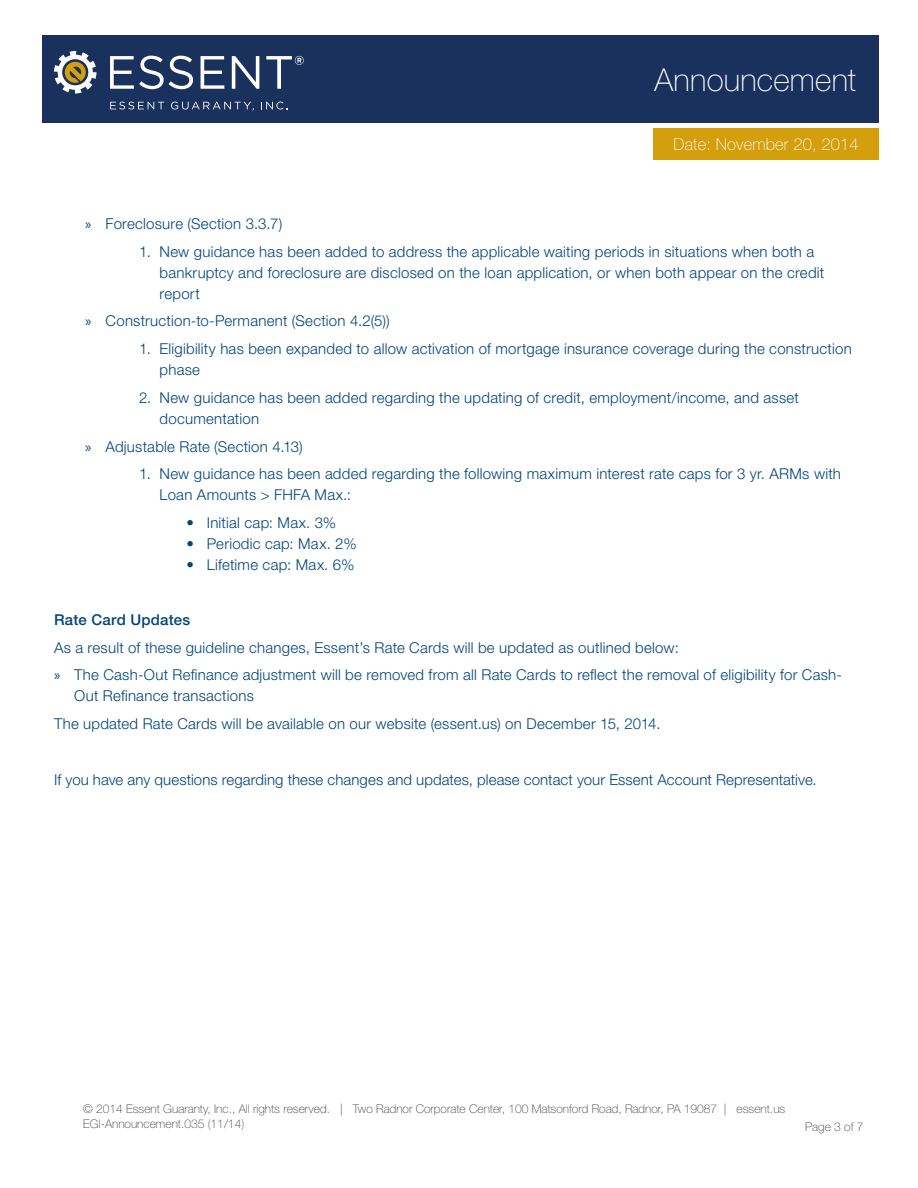
<style>
.page{position:relative;width:918px;height:1188px;background:#fff}
.page>*{position:absolute;margin:0;border:0;box-sizing:border-box;transform-origin:0 0}
.t1{font:100 31.5px "Helvetica Neue LT Std";letter-spacing:.005em;color:#fff}
.t2{font:100 16.5px "Helvetica Neue LT Std";letter-spacing:.01em;color:#fff}
.t3{font:300 15px/21px "Helvetica Neue LT Std";letter-spacing:.015em;color:#00447b}
.t4{font:500 15px "Helvetica Neue LT Std";letter-spacing:.015em;color:#00447b}
.t5{font:100 12px/14.4px "Helvetica Neue LT Std";color:#3e3e3f}
.s1{font-family:"Myriad Pro";font-weight:400}
</style>
<div class="page">
<div style="left:42px;top:36px;width:837px;height:87px;background:#1a305d"></div>
<div style="left:653px;top:129px;width:226px;height:31px;background:#d49f0c"></div>
<svg style="left:110px;top:56px;width:83px;height:33px"></svg>
<svg style="left:201px;top:56px;width:23px;height:33px"></svg>
<svg style="left:232px;top:56px;width:27px;height:33px"></svg>
<svg style="left:54px;top:51px;width:43px;height:43px"></svg>
<svg style="left:110px;top:102px;width:54px;height:7px"></svg>
<svg style="left:171px;top:102px;width:83px;height:9px"></svg>
<svg style="left:261px;top:102px;width:27px;height:8px"></svg>
<svg style="left:266px;top:56px;width:38px;height:33px"></svg>
<p class="t1" style="left:654px;top:61px;width:203px">Announcement</p>
<p class="t2" style="left:674px;top:135px;width:187px">Date: November 20, 2014</p>
<p class="t3" style="left:85px;top:213px;width:199px"><span class="s1">»</span> Foreclosure (Section 3.3.7)</p>
<p class="t3" style="left:160px;top:240px;width:666px;text-indent:-20px">1. New guidance has been added to address the applicable waiting periods in situations when both a bankruptcy and foreclosure are disclosed on the loan application, or when both appear on the credit report</p>
<p class="t3" style="left:85px;top:310px;width:306px"><span class="s1">»</span> Construction-to-Permanent (Section 4.2(5))</p>
<p class="t3" style="left:160px;top:338px;width:694px;text-indent:-20px">1. Eligibility has been expanded to allow activation of mortgage insurance coverage during the construction phase</p>
<p class="t3" style="left:160px;top:387px;width:641px;text-indent:-20px">2. New guidance has been added regarding the updating of credit, employment/income, and asset documentation</p>
<p class="t3" style="left:85px;top:435px;width:219px"><span class="s1">»</span> Adjustable Rate (Section 4.13)</p>
<p class="t3" style="left:160px;top:463px;width:683px;text-indent:-20px">1. New guidance has been added regarding the following maximum interest rate caps for 3 yr. ARMs with<br>Loan Amounts &gt; FHFA Max.:</p>
<p class="t3" style="left:187px;top:512px;width:151px">• Initial cap: Max. 3%</p>
<p class="t3" style="left:187px;top:533px;width:172px">• Periodic cap: Max. 2%</p>
<p class="t3" style="left:187px;top:554px;width:169px">• Lifetime cap: Max. 6%</p>
<p class="t4" style="left:54px;top:611px;width:138px">Rate Card Updates</p>
<p class="t3" style="left:54px;top:637px;width:626px">As a result of these guideline changes, Essent’s Rate Cards will be updated as outlined below:</p>
<p class="t3" style="left:74px;top:664px;width:769px;text-indent:-20px"><span class="s1">»</span> The Cash-Out Refinance adjustment will be removed from all Rate Cards to reflect the removal of eligibility for Cash-<br>Out Refinance transactions</p>
<p class="t3" style="left:54px;top:713px;width:608px">The updated Rate Cards will be available on our website (essent.us) on December 15, 2014.</p>
<p class="t3" style="left:54px;top:769px;width:764px">If you have any questions regarding these changes and updates, please contact your Essent Account Representative.</p>
<p class="t5" style="left:83px;top:1102px;width:704px">© 2014 Essent Guaranty, Inc., All rights reserved. | Two Radnor Corporate Center, 100 Matsonford Road, Radnor, PA 19087 | essent.us<br>EGI-Announcement.035 (11/14)</p>
<p class="t5" style="left:805px;top:1120px;width:60px">Page 3 of 7</p>
</div>
